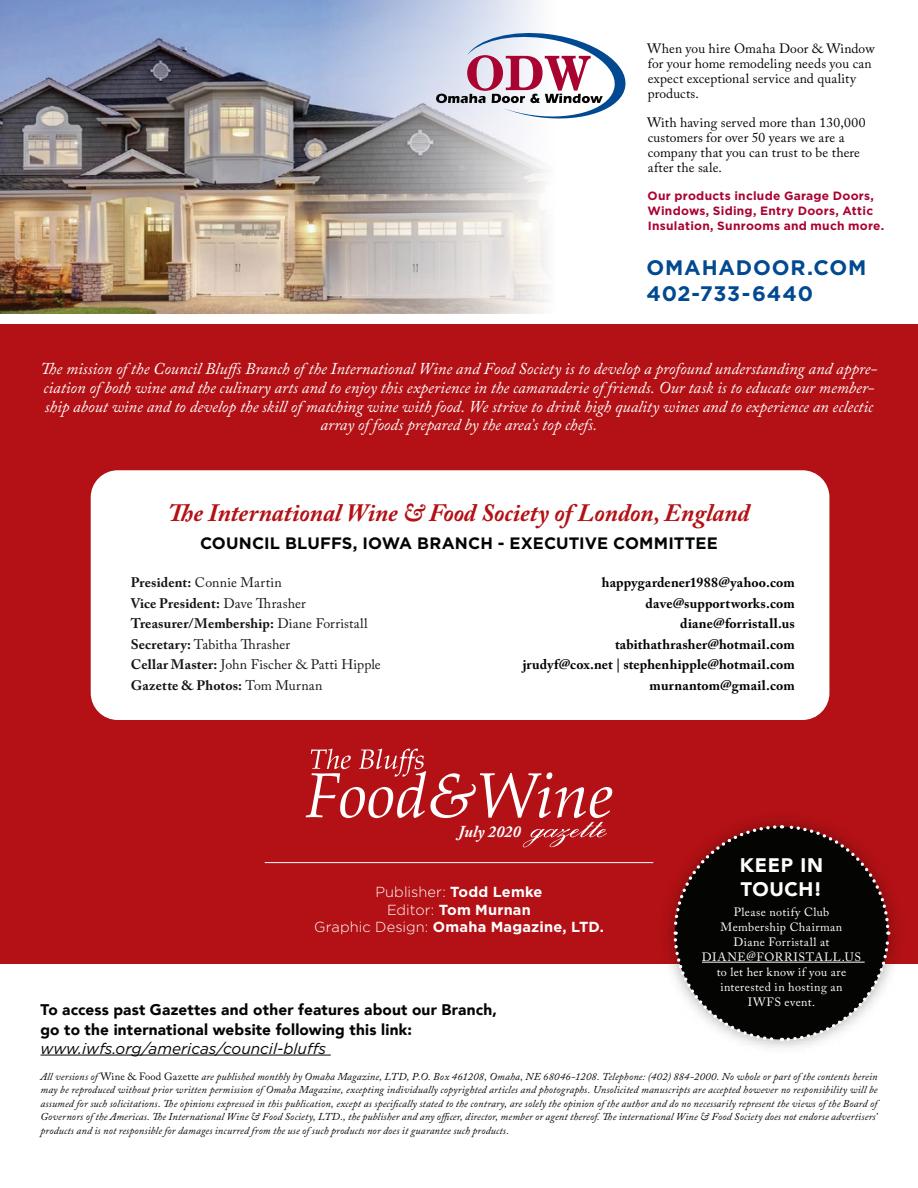
<style>
.page{position:relative;width:918px;height:1188px;background:#fff}
.page>*{position:absolute;margin:0;border:0;box-sizing:border-box;transform-origin:0 0}
.t1{font:italic 700 24.9px "Adobe Caslon Pro";color:#b31115}
.Upcoming_Events_desc{font:700 21px/25.5px "Gotham";letter-spacing:.04em;color:#014990}
.t2{font:900 19.5px/23.5px "Avenir";letter-spacing:.035em;color:#fff}
.t3{font:italic 16.5px/18.6px "Adobe Caslon Pro";color:#fff;text-align:center}
.t4{font:700 16.5px "Gotham";letter-spacing:.005em;color:#040503}
.t5{font:italic 700 16.5px "Adobe Caslon Pro";color:#fff}
.t6{font:900 15.45px/19px "Avenir";letter-spacing:.01em;color:#040503}
.t7{font:700 14.55px/17.4px "Gotham";letter-spacing:.015em;color:#fff;text-align:center}
.t8{font:300 14.55px "Gotham";letter-spacing:.005em;color:#fff}
.t9{font:700 13.8px "Adobe Caslon Pro";letter-spacing:.01em;color:#040503}
.t10{font:700 13.8px "Adobe Caslon Pro";letter-spacing:.01em;color:#171616}
.t11{font:13.8px "Adobe Caslon Pro";letter-spacing:.01em;color:#171616}
.Upcoming_Events_desc-2{font:13.5px/15px "Adobe Caslon Pro";letter-spacing:.01em;color:#040503}
.t12{font:12px/15px "Adobe Caslon Pro";letter-spacing:.035em;color:#fff;text-align:center}
.Upcoming_Events_desc-3{font:700 12px/15px "Gotham";letter-spacing:.02em;color:#a90332}
.t13{font:italic 10.5px/13.5px "Adobe Caslon Pro";letter-spacing:.015em;color:#040503;text-align:justify}
.s1{font-weight:700}
.s2{font-weight:400}
.s3{font-weight:300}
.s4{font-family:"Gotham";font-weight:400;font-style:italic}
.s5{font-style:normal}
</style>
<div class="page">
<div style="left:0;top:324px;width:918px;height:639px;background:#b31115"></div>
<div style="left:91px;top:470px;width:738px;height:250px;background:#fff;border-radius:27px"></div>
<hr style="left:40px;top:1055px;width:291px;height:1px;background:#040503">
<div style="left:659px;top:811px;width:245px;height:245px;background:#040503;opacity:.34"></div>
<svg style="left:672px;top:823px;width:219px;height:220px"></svg>
<hr style="left:702px;top:962px;width:163px;height:1px;background:#fff">
<img style="left:0;top:0;width:570px;height:313px">
<svg style="left:306px;top:749px;width:306px;height:98px"></svg>
<hr style="left:265px;top:862px;width:388px;height:1px;background:#fff">
<svg style="left:436px;top:33px;width:190px;height:85px"></svg>
<p class="Upcoming_Events_desc-2" style="left:647px;top:41px;width:229px">When you hire Omaha Door &amp; Window for your home remodeling needs you can expect exceptional service and quality products.</p>
<p class="Upcoming_Events_desc-2" style="left:647px;top:115px;width:220px">With having served more than 130,000 customers for over 50 years we are a company that you can trust to be there after the sale.</p>
<p class="Upcoming_Events_desc-3" style="left:647px;top:189px;width:238px">Our products include Garage Doors,<br>Windows, Siding, Entry Doors, Attic<br>Insulation, Sunrooms and much more.</p>
<p class="Upcoming_Events_desc" style="left:647px;top:255px;width:221px">OMAHADOOR.COM<br>402-733-6440</p>
<p class="t3" style="left:40px;top:359px;width:838px">The mission of the Council Bluffs Branch of the International Wine and Food Society is to develop a profound understanding and appre&shy;ciation of both wine and the culinary arts and to enjoy this experience in the camaraderie of friends. Our task is to educate our member&shy;ship about wine and to develop the skill of matching wine with food. We strive to drink high quality wines and to experience an eclectic array of foods prepared by the area’s top chefs.</p>
<p class="t1" style="left:168px;top:498px;width:583px">The International Wine &amp; Food Society of London, England</p>
<p class="t4" style="left:200px;top:532px;width:519px">COUNCIL BLUFFS, IOWA BRANCH - EXECUTIVE COMMITTEE</p>
<p class="t11" style="left:131px;top:575px;width:153px"><span class="s1">President:</span> Connie Martin</p>
<p class="t10" style="left:131px;top:595px;width:177px">Vice President: <span class="s2">Dave Thrasher</span></p>
<p class="t10" style="left:131px;top:616px;width:239px">Treasurer/Membership: <span class="s2">Diane Forristall</span></p>
<p class="t11" style="left:131px;top:636px;width:161px"><span class="s1">Secretary:</span> Tabitha Thrasher</p>
<p class="t11" style="left:131px;top:656px;width:252px"><span class="s1">Cellar Master:</span> John Fischer &amp; Patti Hipple</p>
<p class="t10" style="left:131px;top:677px;width:193px">Gazette &amp; Photos: <span class="s2">Tom Murnan</span></p>
<p class="t9" style="left:602px;top:575px;width:195px">happygardener1988@yahoo.com</p>
<p class="t9" style="left:646px;top:595px;width:151px">dave@supportworks.com</p>
<p class="t9" style="left:680px;top:616px;width:116px">diane@forristall.us</p>
<p class="t9" style="left:615px;top:636px;width:181px">tabithathrasher@hotmail.com</p>
<p class="t9" style="left:523px;top:656px;width:274px">jrudyf@cox.net | stephenhipple@hotmail.com</p>
<p class="t9" style="left:650px;top:677px;width:147px">murnantom@gmail.com</p>
<p class="t5" style="left:458px;top:822px;width:65px">July 2020</p>
<p class="t8" style="left:375px;top:883px;width:169px">Publisher: <span class="s1">Todd Lemke</span></p>
<p class="t7" style="left:314px;top:901px;width:291px"><span class="s3">Editor:</span> Tom Murnan<br><span class="s3">Graphic Design:</span> Omaha Magazine, LTD.</p>
<p class="t6" style="left:40px;top:1000px;width:458px">To access past Gazettes and other features about our Branch, go to the international website following this link: <span class="s4">www.iwfs.org/americas/council-bluffs</span></p>
<p class="t2" style="left:740px;top:853px;width:85px">KEEP IN<br>TOUCH!</p>
<p class="t12" style="left:702px;top:904px;width:161px">Please notify Club<br>Membership Chairman<br>Diane Forristall at<br>DIANE@FORRISTALL.US to let her know if you are interested in hosting an</p>
<p class="t12" style="left:748px;top:994px;width:69px">IWFS event.</p>
<p class="t13" style="left:40px;top:1069px;width:839px">All versions of <span class="s5">Wine &amp; Food Gazette</span> are published monthly by Omaha Magazine, LTD, P.O. Box 461208, Omaha, NE 68046-1208. Telephone: (402) 884-2000. No whole or part of the contents herein may be reproduced without prior written permission of Omaha Magazine, excepting individually copyrighted articles and photographs. Unsolicited manuscripts are accepted however no responsibility will be assumed for such solicitations. The opinions expressed in this publication, except as specifically stated to the contrary, are solely the opinion of the author and do no necessarily represent the views of the Board of Governors of the Americas. The International Wine &amp; Food Society, LTD., the publisher and any officer, director, member or agent thereof. The international Wine &amp; Food Society does not endorse advertisers’ products and is not responsible for damages incurred from the use of such products nor does it guarantee such products.</p>
</div>
